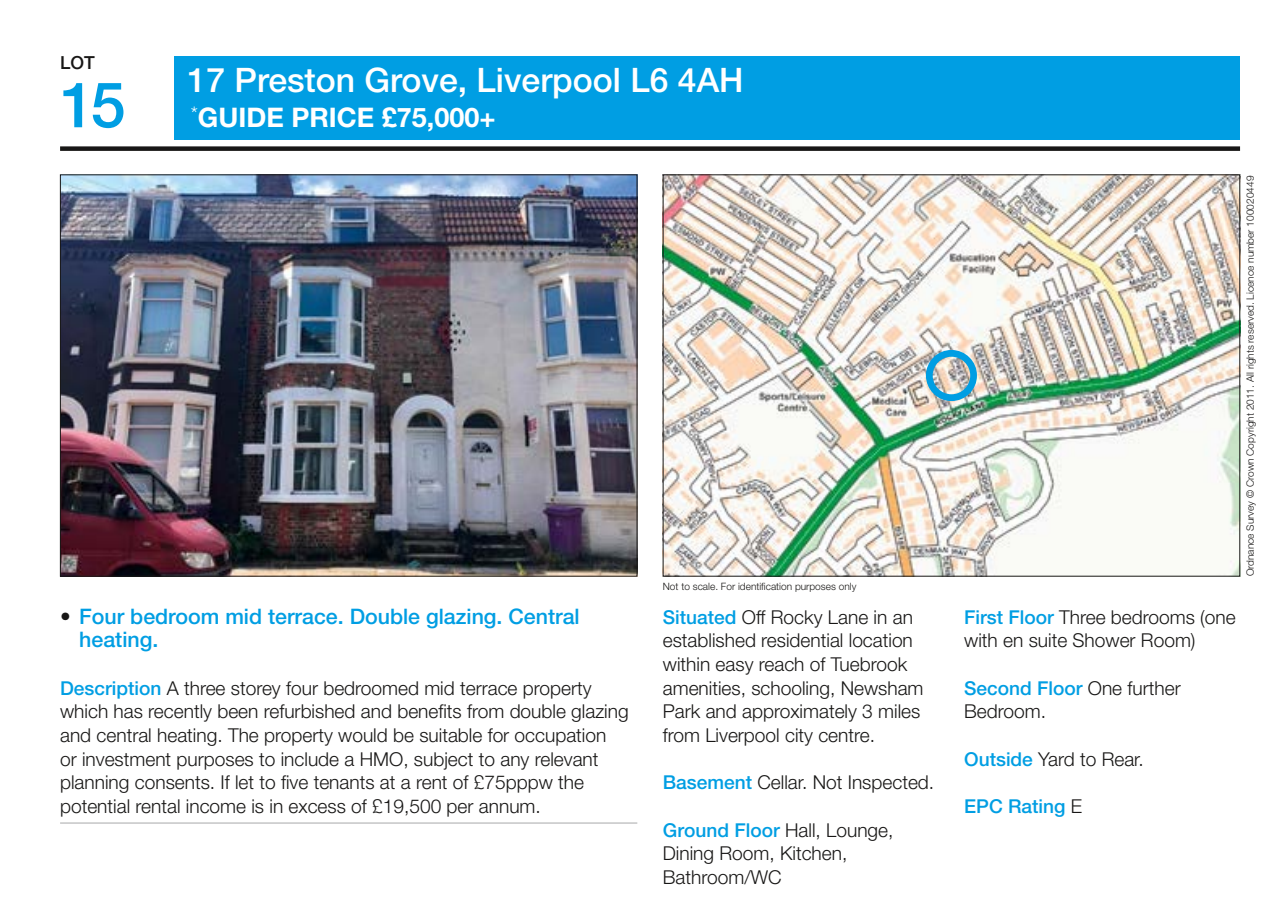
<style>
.page{position:relative;width:1285px;height:923px;background:#fff}
.page>*{position:absolute;margin:0;border:0;box-sizing:border-box;transform-origin:0 0}
.t1{font:500 63px "Helvetica Neue LT Std";color:#009ee3}
.t2{font:500 33.75px "Helvetica Neue LT Std";color:#fff}
.t3{font:700 27px "Helvetica Neue LT Std";color:#fff}
.t4{font:500 21.38px/23.6px "Helvetica Neue LT Std";color:#009ee3}
.t5{font:300 19.12px/23.6px "Helvetica Neue LT Std";color:#181716}
.t6{font:500 19.12px "Helvetica Neue LT Std";color:#009ee3}
.t7{font:500 18px "Helvetica Neue LT Std";color:#181716}
.t8{font:300 10.12px "Helvetica Neue LT Std";color:#181716}
.s1{color:#181716}
.s2{font-weight:500;color:#009ee3}
.s3{font-weight:300;color:#181716}
</style>
<div class="page">
<div style="left:175px;top:56px;width:1065px;height:84px;background:#009ee3"></div>
<div style="left:60px;top:146px;width:1180px;height:5px;background:#181716"></div>
<img style="left:62px;top:176px;width:573px;height:398px">
<img style="left:665px;top:176px;width:573px;height:398px">
<hr style="left:60px;top:822px;width:577px;height:1px;background:#b1b2b3">
<div style="left:926px;top:350px;width:51px;height:51px;border:7px solid #009ee3;border-radius:50%"></div>
<p class="t7" style="left:60px;top:52px;width:36px">LOT</p>
<h1 class="t1" style="left:60px;top:67px;width:67px">15</h1>
<h2 class="t2" style="left:188px;top:59px;width:557px">17 Preston Grove, Liverpool L6 4AH</h2>
<h3 class="t3" style="left:191px;top:101px;width:306px"><sup>*</sup>GUIDE PRICE £75,000+</h3>
<p class="t8" style="left:663px;top:580px;width:195px">Not to scale. For identification purposes only</p>
<p class="t4" style="left:79px;top:604px;width:502px;text-indent:-19px"><span class="s1">•</span> Four bedroom mid terrace. Double glazing. Central heating.</p>
<p class="t5" style="left:60px;top:675px;width:570px"><span class="s2">Description</span> A three storey four bedroomed mid terrace property which has recently been refurbished and benefits from double glazing and central heating. The property would be suitable for occupation<br>or investment purposes to include a HMO, subject to any relevant planning consents. If let to five tenants at a rent of £75pppw the potential rental income is in excess of £19,500 per annum.</p>
<p class="t5" style="left:663px;top:604px;width:262px"><span class="s2">Situated</span> Off Rocky Lane in an established residential location within easy reach of Tuebrook amenities, schooling, Newsham<br>Park and approximately 3 miles from Liverpool city centre.</p>
<p class="t5" style="left:663px;top:770px;width:273px"><span class="s2">Basement</span> Cellar. Not Inspected.</p>
<p class="t5" style="left:663px;top:817px;width:232px"><span class="s2">Ground Floor</span> Hall, Lounge,<br>Dining Room, Kitchen,<br>Bathroom/WC</p>
<p class="t8" style="left:1244px;top:576px;width:402px;rotate:-90deg">Ordnance Survey © Crown Copyright 2011. All rights reserved. Licence number 100020449</p>
<p class="t5" style="left:964px;top:604px;width:273px"><span class="s2">First Floor</span> Three bedrooms (one with en suite Shower Room)</p>
<p class="t5" style="left:964px;top:675px;width:218px"><span class="s2">Second Floor</span> One further<br>Bedroom.</p>
<p class="t5" style="left:964px;top:746px;width:181px"><span class="s2">Outside</span> Yard to Rear.</p>
<p class="t6" style="left:964px;top:794px;width:119px">EPC Rating <span class="s3">E</span></p>
</div>
